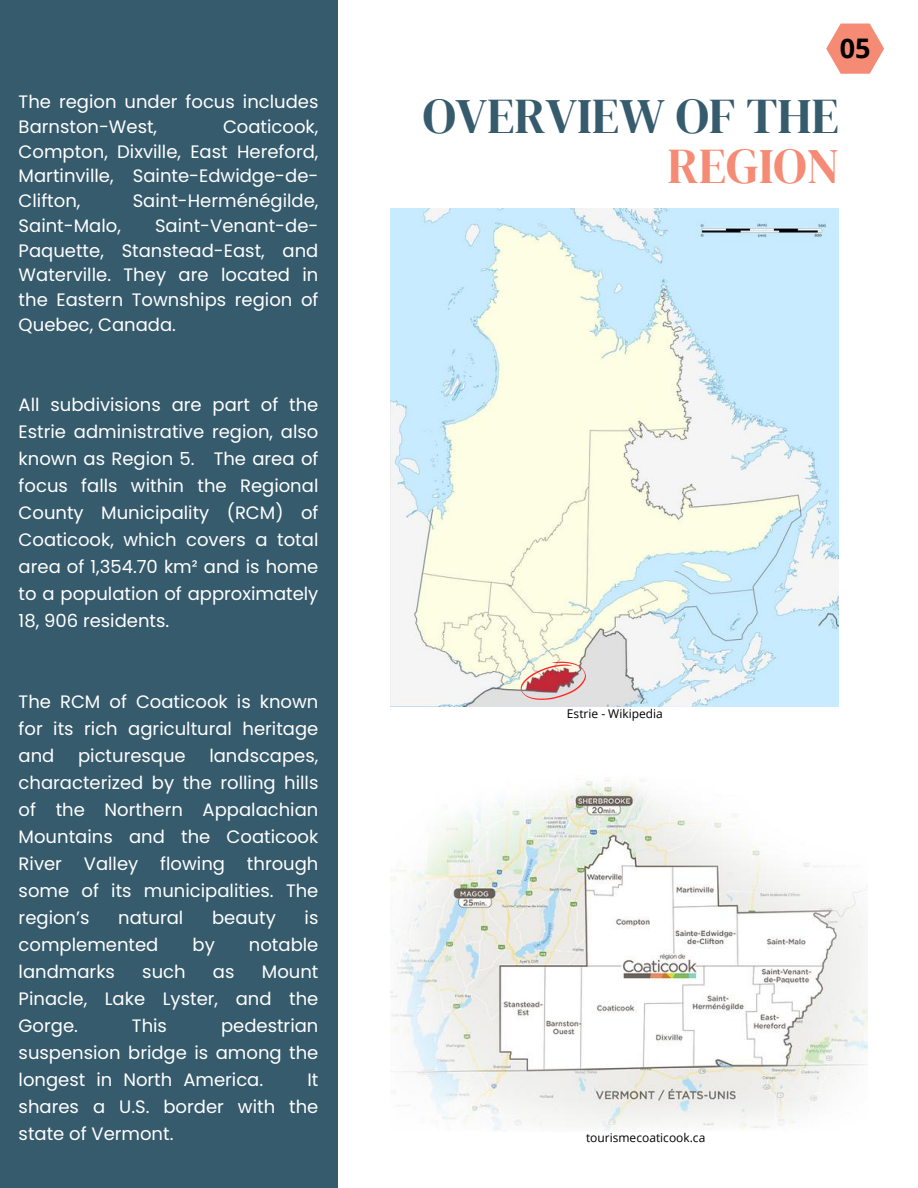
<style>
.page{position:relative;width:918px;height:1188px;background:#fff}
.page>*{position:absolute;margin:0;border:0;box-sizing:border-box;transform-origin:0 0}
.t1{font:49.5px "DM Serif Display";color:#365b6d}
.t2{font:49.5px "DM Serif Display";color:#f68b75}
.t3{font:700 27px "Open Sans";color:#000}
.t4{font:18px/27px "Poppins";color:#fff;text-align:justify}
.t5{font:12px "Open Sans";color:#000}
</style>
<div class="page">
<div style="left:0;top:0;width:338px;height:1188px;background:#365b6d"></div>
<img style="left:391px;top:208px;width:448px;height:498px">
<svg style="left:521px;top:662px;width:65px;height:38px;background:#d69c9a"></svg>
<svg style="left:826px;top:24px;width:58px;height:50px"></svg>
<img style="left:391px;top:780px;width:477px;height:351px">
<p class="t4" style="left:19px;top:89px;width:301px;line-height:24.8px">The region under focus includes<br>Barnston-West,</p>
<p class="t4" style="left:19px;top:114px;width:301px;line-height:24.8px;text-indent:204px">Coaticook, Compton, Dixville, East Hereford, Martinville, Sainte-Edwidge-de-Clifton,</p>
<p class="t4" style="left:133px;top:187px;width:187px">Saint-Herménégilde,</p>
<p class="t4" style="left:19px;top:213px;width:301px;line-height:24.8px;text-indent:136px">Saint-Venant-de-Paquette, Stanstead-East, and Waterville. They are located in the Eastern Townships region of Quebec, Canada.</p>
<p class="t4" style="left:19px;top:212px;width:104px">Saint-Malo,</p>
<p class="t4" style="left:19px;top:391px;width:301px">All subdivisions are part of the Estrie administrative region, also known as Region 5. The area of focus falls within the Regional County Municipality (RCM) of Coaticook, which covers a total area of 1,354.70 km² and is home to a population of approximately 18, 906 residents.</p>
<p class="t4" style="left:19px;top:688px;width:301px">The RCM of Coaticook is known for its rich agricultural heritage and</p>
<p class="t4" style="left:78px;top:742px;width:109px">picturesque</p>
<p class="t4" style="left:19px;top:742px;width:301px;text-indent:191px">landscapes, characterized by the rolling hills of the Northern Appalachian Mountains and the Coaticook River Valley flowing through some of its municipalities. The region’s</p>
<p class="t4" style="left:118px;top:904px;width:67px">natural</p>
<p class="t4" style="left:212px;top:904px;width:65px">beauty</p>
<p class="t4" style="left:305px;top:904px;width:15px">is</p>
<p class="t4" style="left:19px;top:931px;width:141px">complemented</p>
<p class="t4" style="left:193px;top:931px;width:24px">by</p>
<p class="t4" style="left:249px;top:931px;width:71px">notable</p>
<p class="t4" style="left:19px;top:958px;width:98px">landmarks</p>
<p class="t4" style="left:142px;top:958px;width:45px">such</p>
<p class="t4" style="left:213px;top:958px;width:23px">as</p>
<p class="t4" style="left:19px;top:958px;width:301px;text-indent:243px">Mount Pinacle, Lake Lyster, and the Gorge.</p>
<p class="t4" style="left:19px;top:1012px;width:301px;text-indent:202px">pedestrian suspension bridge is among the longest in North America.</p>
<p class="t4" style="left:132px;top:1012px;width:37px">This</p>
<p class="t4" style="left:19px;top:1066px;width:301px;text-indent:289px">It shares a U.S. border with the state of Vermont.</p>
<h2 class="t3" style="left:840px;top:29px;width:32px">05</h2>
<h1 class="t1" style="left:423px;top:82px;width:418px">OVERVIEW OF THE</h1>
<h1 class="t2" style="left:668px;top:132px;width:173px">REGION</h1>
<p class="t5" style="left:567px;top:705px;width:97px">Estrie - Wikipedia</p>
<p class="t5" style="left:586px;top:1129px;width:121px">tourismecoaticook.ca</p>
</div>
